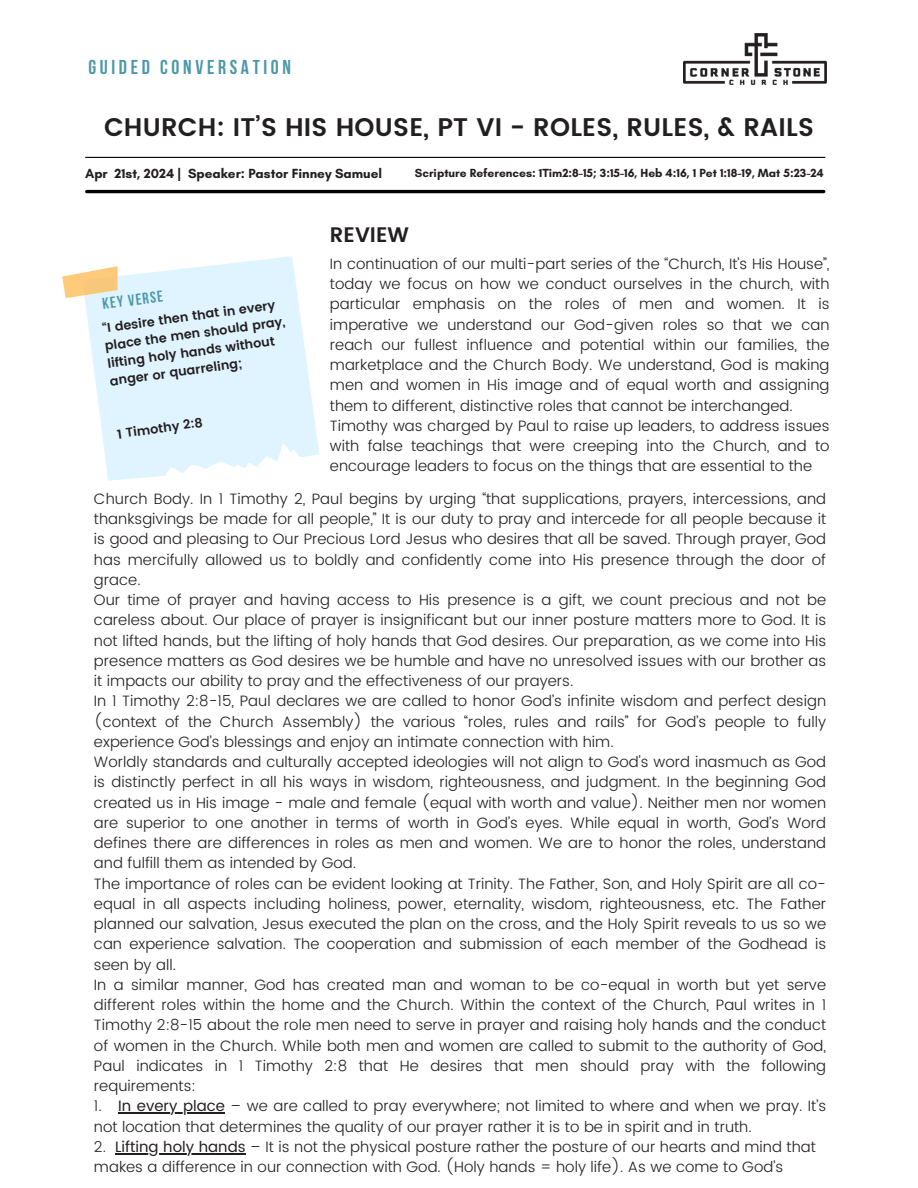
<style>
.page{position:relative;width:918px;height:1188px;background:#fff}
.page>*{position:absolute;margin:0;border:0;box-sizing:border-box;transform-origin:0 0}
.t1{font:600 25.5px "Poppins";letter-spacing:.01em;color:#231f20}
.t2{font:600 21px "Poppins";color:#231f20}
.t3{font:700 19.95px "Bebas Neue";letter-spacing:.18em;color:#4c98a8}
.t4{font:700 15.75px "Bebas Neue";color:#4c98a8}
.t5{font:300 15px/20.2px "Poppins";color:#231f20}
.t6{font:700 13.5px "Glacial Indifference";color:#231f20}
.t7{font:600 12.75px/17.9px "Poppins";color:#231f20}
.t8{font:700 12px "Glacial Indifference";color:#231f20}
.s1{font-weight:400}
</style>
<div class="page">
<hr style="left:87px;top:190px;width:737px;height:3px;background:#000">
<img style="left:684px;top:34px;width:142px;height:50px">
<svg style="left:85px;top:256px;width:234px;height:225px;fill:#dff4ff"></svg>
<svg style="left:62px;top:266px;width:56px;height:32px"></svg>
<hr style="left:86px;top:157px;width:739px;height:1px;background:#000">
<hr style="left:118px;top:1113px;width:107px;height:1px;background:#231f20">
<hr style="left:115px;top:1153px;width:131px;height:1px;background:#231f20">
<h2 class="t3" style="left:88px;top:59px;width:204px">GUIDED CONVERSATION</h2>
<p class="t1" style="left:104px;top:112px;width:711px">CHURCH: IT’S HIS HOUSE, PT VI - ROLES, RULES, &amp; RAILS</p>
<h1 class="t6" style="left:85px;top:166px;width:299px">Apr 21st, 2024 | Speaker: Pastor Finney Samuel</h1>
<h4 class="t8" style="left:415px;top:166px;width:410px">Scripture References: 1Tim2:8-15; 3:15-16, Heb 4:16, 1 Pet 1:18-19, Mat 5:23-24</h4>
<p class="t4" style="left:102px;top:297px;width:62px;rotate:-7deg">KEY verse</p>
<p class="t7" style="left:101px;top:320px;width:183px;rotate:-8deg">“I desire then that in every place the men should pray, lifting holy hands without anger or quarreling;</p>
<p class="t7" style="left:116px;top:425px;width:88px;rotate:-8deg">1 Timothy 2:8</p>
<h2 class="t2" style="left:330px;top:223px;width:80px">REVIEW</h2>
<h5 class="t5" style="left:330px;top:254px;width:501px">In continuation of our multi-part series of the “Church, It’s His House”, today we focus on how we conduct ourselves in the church, with particular emphasis on the roles of men and women. It is imperative we understand our God-given roles so that we can reach our fullest influence and potential within our families, the marketplace and the Church Body. We understand, God is making men and women in His image and of equal worth and assigning them to different, distinctive roles that cannot be interchanged.<br>Timothy was charged by Paul to raise up leaders, to address issues with false teachings that were creeping into the Church, and to encourage leaders to focus on the things that are essential to the</h5>
<h5 class="t5" style="left:94px;top:489px;width:734px">Church Body. In 1 Timothy 2, Paul begins by urging “that supplications, prayers, intercessions, and thanksgivings be made for all people,” It is our duty to pray and intercede for all people because it is good and pleasing to Our Precious Lord Jesus who desires that all be saved. Through prayer, God has mercifully allowed us to boldly and confidently come into His presence through the door of grace.<br>Our time of prayer and having access to His presence is a gift, we count precious and not be careless about. Our place of prayer is insignificant but our inner posture matters more to God. It is not lifted hands, but the lifting of holy hands that God desires. Our preparation, as we come into His presence matters as God desires we be humble and have no unresolved issues with our brother as it impacts our ability to pray and the effectiveness of our prayers.<br>In 1 Timothy 2:8-15, Paul declares we are called to honor God’s infinite wisdom and perfect design (context of the Church Assembly) the various “roles, rules and rails” for God’s people to fully experience God’s blessings and enjoy an intimate connection with him.<br>Worldly standards and culturally accepted ideologies will not align to God's word inasmuch as God is distinctly perfect in all his ways in wisdom, righteousness, and judgment. In the beginning God created us in His image - male and female (equal with worth and value). Neither men nor women are superior to one another in terms of worth in God’s eyes. While equal in worth, God’s Word defines there are differences in roles as men and women. We are to honor the roles, understand and fulfill them as intended by God.<br>The importance of roles can be evident looking at Trinity. The Father, Son, and Holy Spirit are all co&shy;equal in all aspects including holiness, power, eternality, wisdom, righteousness, etc. The Father planned our salvation, Jesus executed the plan on the cross, and the Holy Spirit reveals to us so we can experience salvation. The cooperation and submission of each member of the Godhead is seen by all.<br>In a similar manner, God has created man and woman to be co-equal in worth but yet serve different roles within the home and the Church. Within the context of the Church, Paul writes in 1<br>Timothy 2:8-15 about the role men need to serve in prayer and raising holy hands and the conduct of women in the Church. While both men and women are called to submit to the authority of God, Paul indicates in 1 Timothy 2:8 that He desires that men should pray with the following requirements:<br>1.</h5>
<h5 class="t5" style="left:94px;top:1096px;width:734px;text-indent:24px"><span class="s1">In every place</span> – we are called to pray everywhere; not limited to where and when we pray. It’s not location that determines the quality of our prayer rather it is to be in spirit and in truth.<br>2.</h5>
<h4 class="t5" style="left:94px;top:1137px;width:723px;text-indent:21px"><span class="s1">Lifting holy hands</span> – It is not the physical posture rather the posture of our hearts and mind that makes a difference in our connection with God. (Holy hands = holy life). As we come to God’s</h4>
</div>
